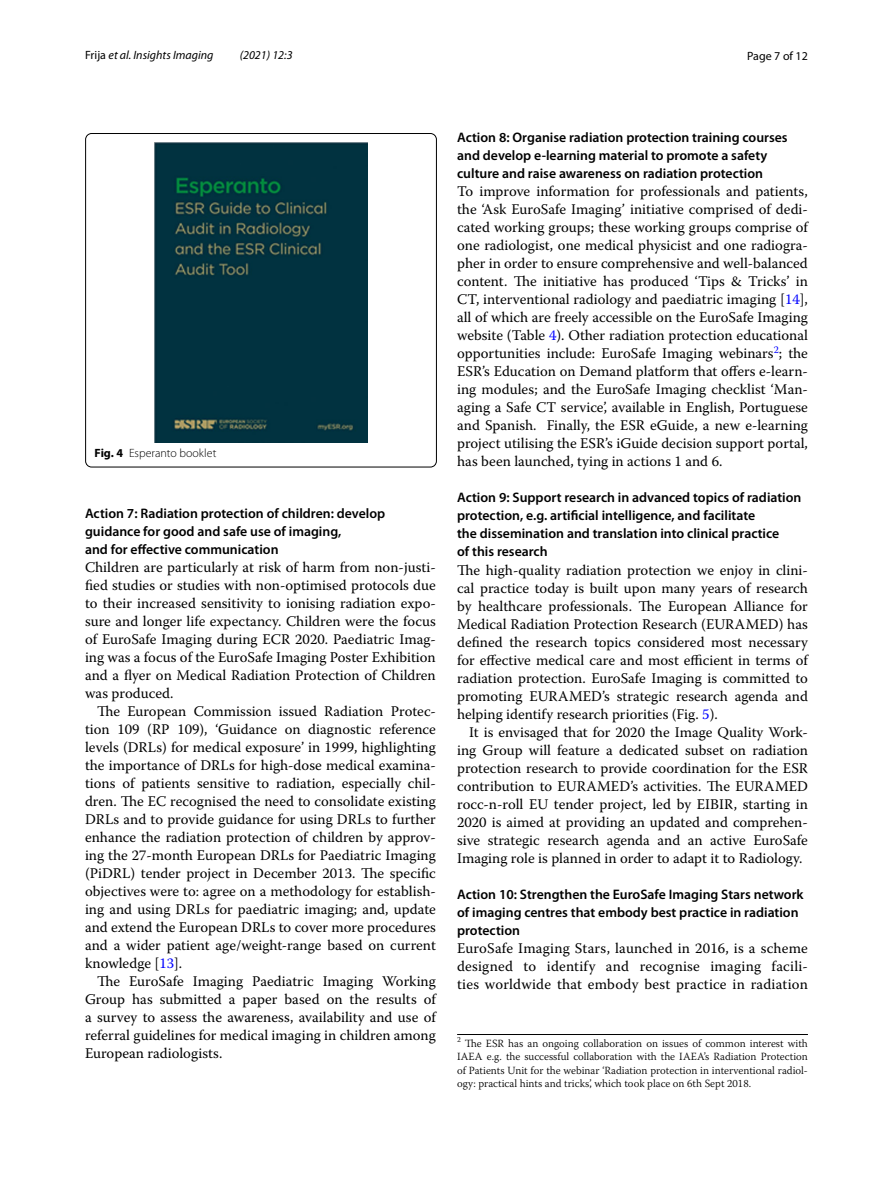
<style>
.page{position:relative;width:893px;height:1187px;background:#fff}
.page>*{position:absolute;margin:0;border:0;box-sizing:border-box;transform-origin:0 0}
.t1{font:14.7px/18px "Warnock Pro";color:#000;text-align:justify}
.t2{font:600 13.8px/18px "Myriad Pro";color:#000}
.t3{font:italic 12px "Myriad Pro";color:#000}
.t4{font:300 12px "Myriad Pro";color:#000}
.t5{font:12px "Myriad Pro";color:#000}
.t6{font:300 10.95px/13.5px "Warnock Pro";color:#000;text-align:justify}
.s1{font-style:normal}
.s2{font-weight:700}
.s3{color:#00f}
</style>
<div class="page">
<img style="left:155px;top:142px;width:212px;height:300px">
<div style="left:85px;top:133px;width:352px;height:334px;border:1px solid #000;border-radius:6px"></div>
<hr style="left:457px;top:1034px;width:351px;height:1px;background:#000">
<p class="t3" style="left:85px;top:48px;width:130px"><span class="s1">Frija</span> et al. Insights Imaging</p>
<p class="t3" style="left:240px;top:48px;width:54px">(2021) 12:3</p>
<p class="t5" style="left:747px;top:48px;width:62px">Page 7 of 12</p>
<p class="t4" style="left:95px;top:446px;width:123px"><span class="s2">Fig. 4</span> Esperanto booklet</p>
<p class="t2" style="left:85px;top:504px;width:302px">Action 7: Radiation protection of children: develop guidance for good and safe use of imaging,<br>and for effective communication</p>
<p class="t1" style="left:85px;top:558px;width:352px">Children are particularly at risk of harm from non-justi&shy;fied studies or studies with non-optimised protocols due to their increased sensitivity to ionising radiation expo&shy;sure and longer life expectancy. Children were the focus of EuroSafe Imaging during ECR 2020. Paediatric Imag&shy;ing was a focus of the EuroSafe Imaging Poster Exhibition and a flyer on Medical Radiation Protection of Children was produced.</p>
<p class="t1" style="left:85px;top:702px;width:352px;text-indent:12px">The European Commission issued Radiation Protec&shy;tion 109 (RP 109), ‘Guidance on diagnostic reference levels (DRLs) for medical exposure’ in 1999, highlighting the importance of DRLs for high-dose medical examina&shy;tions of patients sensitive to radiation, especially chil&shy;dren. The EC recognised the need to consolidate existing DRLs and to provide guidance for using DRLs to further enhance the radiation protection of children by approv&shy;ing the 27-month European DRLs for Paediatric Imaging (PiDRL) tender project in December 2013. The specific objectives were to: agree on a methodology for establish&shy;ing and using DRLs for paediatric imaging; and, update and extend the European DRLs to cover more procedures and a wider patient age/weight-range based on current knowledge [<span class="s3">13</span>].</p>
<p class="t1" style="left:85px;top:971px;width:352px;text-indent:12px">The EuroSafe Imaging Paediatric Imaging Working Group has submitted a paper based on the results of a survey to assess the awareness, availability and use of referral guidelines for medical imaging in children among European radiologists.</p>
<p class="t2" style="left:457px;top:128px;width:332px">Action 8: Organise radiation protection training courses and develop e‑learning material to promote a safety culture and raise awareness on radiation protection</p>
<p class="t1" style="left:457px;top:182px;width:352px">To improve information for professionals and patients, the ‘Ask EuroSafe Imaging’ initiative comprised of dedi&shy;cated working groups; these working groups comprise of one radiologist, one medical physicist and one radiogra&shy;pher in order to ensure comprehensive and well-balanced content. The initiative has produced ‘Tips &amp; Tricks’ in CT, interventional radiology and paediatric imaging [<span class="s3">14</span>], all of which are freely accessible on the EuroSafe Imaging website (Table <span class="s3">4</span>). Other radiation protection educational opportunities include: EuroSafe Imaging webinars<sup>2</sup>; the ESR’s Education on Demand platform that offers e-learn&shy;ing modules; and the EuroSafe Imaging checklist ‘Man&shy;aging a Safe CT service’, available in English, Portuguese and Spanish. Finally, the ESR eGuide, a new e-learning project utilising the ESR’s iGuide decision support portal, has been launched, tying in actions 1 and 6.</p>
<p class="t2" style="left:457px;top:488px;width:346px">Action 9: Support research in advanced topics of radiation protection, e.g. artificial intelligence, and facilitate<br>the dissemination and translation into clinical practice<br>of this research</p>
<p class="t1" style="left:457px;top:560px;width:352px">The high-quality radiation protection we enjoy in clini&shy;cal practice today is built upon many years of research by healthcare professionals. The European Alliance for Medical Radiation Protection Research (EURAMED) has defined the research topics considered most necessary for effective medical care and most efficient in terms of radiation protection. EuroSafe Imaging is committed to promoting EURAMED’s strategic research agenda and helping identify research priorities (Fig. <span class="s3">5</span>).</p>
<p class="t1" style="left:457px;top:722px;width:352px;text-indent:12px">It is envisaged that for 2020 the Image Quality Work&shy;ing Group will feature a dedicated subset on radiation protection research to provide coordination for the ESR contribution to EURAMED’s activities. The EURAMED rocc-n-roll EU tender project, led by EIBIR, starting in 2020 is aimed at providing an updated and comprehen&shy;sive strategic research agenda and an active EuroSafe Imaging role is planned in order to adapt it to Radiology.</p>
<p class="t2" style="left:457px;top:884px;width:348px">Action 10: Strengthen the EuroSafe Imaging Stars network of imaging centres that embody best practice in radiation protection</p>
<p class="t1" style="left:457px;top:938px;width:352px">EuroSafe Imaging Stars, launched in 2016, is a scheme designed to identify and recognise imaging facili&shy;ties worldwide that embody best practice in radiation</p>
<p class="t6" style="left:457px;top:1036px;width:352px"><sup>2</sup> The ESR has an ongoing collaboration on issues of common interest with IAEA e.g. the successful collaboration with the IAEA’s Radiation Protection of Patients Unit for the webinar ‘Radiation protection in interventional radiol&shy;ogy: practical hints and tricks’, which took place on 6th Sept 2018.</p>
</div>
